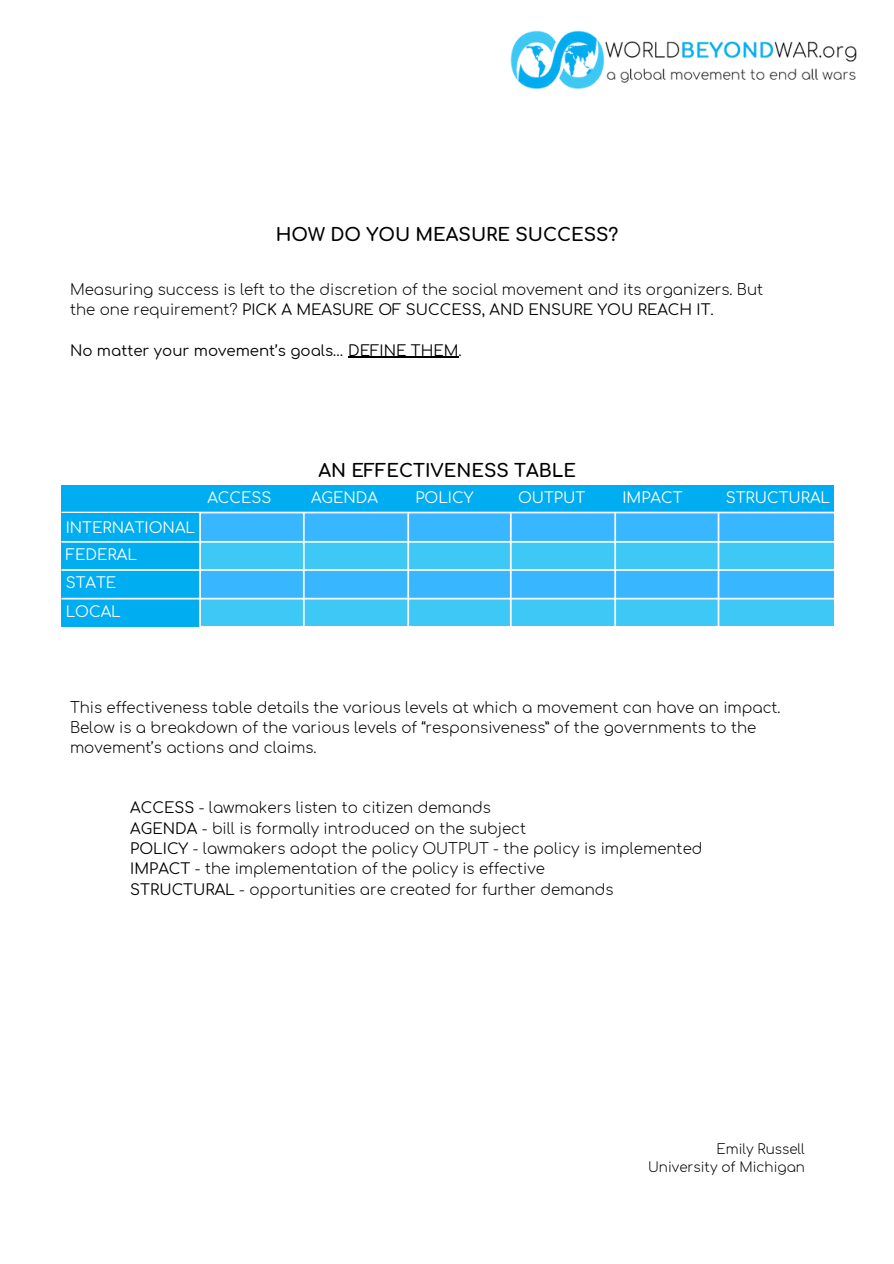
<style>
.page{position:relative;width:894px;height:1264px;background:#fff}
.page>*{position:absolute;margin:0;border:0;box-sizing:border-box;transform-origin:0 0}
.t1{font:700 18px "Comfortaa";color:#000}
.t2{font:300 15px/20.2px "Comfortaa";color:#000}
.t3{font:15px "Comfortaa";color:#fff}
.t4{font:15px "Comfortaa";color:#000}
.t5{font:300 13.5px "Comfortaa";color:#000}
.s1{font-weight:400}
</style>
<div class="page">
<div style="left:61px;top:484px;width:772px;height:28px;background:#00adf0"></div>
<hr style="left:348px;top:356px;width:110px;height:2px;background:#000">
<svg style="left:61px;top:511px;width:773px;height:116px;background:#3fc0f8"></svg>
<img style="left:510px;top:30px;width:347px;height:60px">
<p class="t1" style="left:276px;top:225px;width:344px">HOW DO YOU MEASURE SUCCESS?</p>
<p class="t2" style="left:70px;top:280px;width:694px">Measuring success is left to the discretion of the social movement and its organizers. But the one requirement? <span class="s1">PICK A MEASURE OF SUCCESS, AND ENSURE YOU REACH IT.</span></p>
<p class="t4" style="left:70px;top:342px;width:393px">No matter your movement’s goals… DEFINE THEM.</p>
<p class="t1" style="left:318px;top:461px;width:259px">AN EFFECTIVENESS TABLE</p>
<p class="t3" style="left:66px;top:519px;width:131px">INTERNATIONAL</p>
<p class="t3" style="left:66px;top:547px;width:73px">FEDERAL</p>
<p class="t3" style="left:66px;top:575px;width:52px">STATE</p>
<p class="t3" style="left:66px;top:604px;width:56px">LOCAL</p>
<p class="t3" style="left:207px;top:490px;width:65px">ACCESS</p>
<p class="t3" style="left:311px;top:490px;width:68px">AGENDA</p>
<p class="t3" style="left:415px;top:490px;width:59px">POLICY</p>
<p class="t3" style="left:518px;top:490px;width:69px">OUTPUT</p>
<p class="t3" style="left:622px;top:490px;width:62px">IMPACT</p>
<p class="t3" style="left:725px;top:490px;width:106px">STRUCTURAL</p>
<p class="t2" style="left:70px;top:697px;width:712px">This effectiveness table details the various levels at which a movement can have an impact.<br>Below is a breakdown of the various levels of “responsiveness” of the governments to the movement’s actions and claims.</p>
<p class="t2" style="left:130px;top:798px;width:362px"><span class="s1">ACCESS</span> - lawmakers listen to citizen demands</p>
<p class="t2" style="left:130px;top:818px;width:397px"><span class="s1">AGENDA</span> - bill is formally introduced on the subject</p>
<p class="t2" style="left:130px;top:839px;width:573px"><span class="s1">POLICY</span> - lawmakers adopt the policy OUTPUT - the policy is implemented</p>
<p class="t2" style="left:130px;top:859px;width:416px"><span class="s1">IMPACT</span> - the implementation of the policy is effective</p>
<p class="t2" style="left:130px;top:879px;width:484px"><span class="s1">STRUCTURAL</span> - opportunities are created for further demands</p>
<p class="t5" style="left:716px;top:1141px;width:90px">Emily Russell</p>
<p class="t5" style="left:648px;top:1159px;width:158px">University of Michigan</p>
</div>
